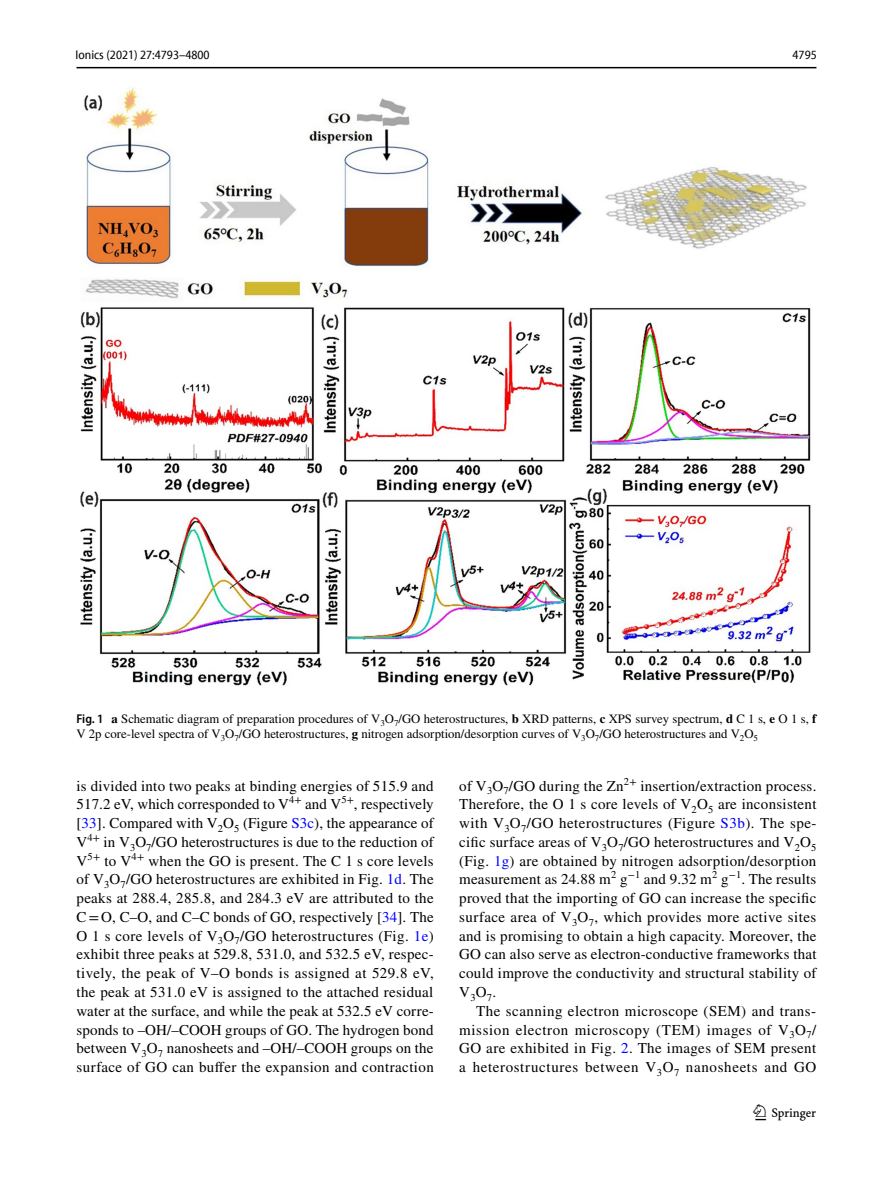
<style>
.page{position:relative;width:893px;height:1187px;background:#fff}
.page>*{position:absolute;margin:0;border:0;box-sizing:border-box;transform-origin:0 0}
.t1{font:22.5px "Springnew Regular 3";color:#000}
.t2{font:15px/18.8px "STIX";letter-spacing:.03em;color:#000;text-align:justify}
.t3{font:12.75px/15px "STIX";color:#000}
.t4{font:semi-condensed 12.75px "Myriad Pro Unic";color:#000}
.s1{font-family:"Myriad Pro";font-weight:600;font-stretch:semi-condensed}
.s2{font-weight:700}
.s3{color:#00f}
</style>
<div class="page">
<hr style="left:77px;top:67px;width:739px;height:1px;background:#000">
<img style="left:81px;top:87px;width:730px;height:599px">
<p class="t4" style="left:76px;top:50px;width:136px">Ionics (2021) 27:4793–4800</p>
<p class="t4" style="left:793px;top:50px;width:26px">4795</p>
<p class="t3" style="left:77px;top:711px;width:741px"><span class="s1">Fig. 1</span> <span class="s2">a</span> Schematic diagram of preparation procedures of V<sub>3</sub>O<sub>7</sub>/GO heterostructures, <span class="s2">b</span> XRD patterns, <span class="s2">c</span> XPS survey spectrum, <span class="s2">d</span> C 1 s, <span class="s2">e</span> O 1 s, <span class="s2">f<br></span>V 2p core-level spectra of V<sub>3</sub>O<sub>7</sub>/GO heterostructures, <span class="s2">g</span> nitrogen adsorption/desorption curves of V<sub>3</sub>O<sub>7</sub>/GO heterostructures and V<sub>2</sub>O<sub>5</sub></p>
<p class="t2" style="left:77px;top:777px;width:359px">is divided into two peaks at binding energies of 515.9 and 517.2 eV, which corresponded to V<sup>4+</sup> and V<sup>5+</sup>, respectively [<span class="s3">33</span>]. Compared with V<sub>2</sub>O<sub>5</sub> (Figure <span class="s3">S3c</span>), the appearance of V<sup>4+</sup> in V<sub>3</sub>O<sub>7</sub>/GO heterostructures is due to the reduction of V<sup>5+</sup> to V<sup>4+</sup> when the GO is present. The C 1 s core levels of V<sub>3</sub>O<sub>7</sub>/GO heterostructures are exhibited in Fig. <span class="s3">1d</span>. The peaks at 288.4, 285.8, and 284.3 eV are attributed to the C= O, C–O, and C–C bonds of GO, respectively [<span class="s3">34</span>]. The O 1 s core levels of V<sub>3</sub>O<sub>7</sub>/GO heterostructures (Fig. <span class="s3">1e</span>) exhibit three peaks at 529.8, 531.0, and 532.5 eV, respec&shy;tively, the peak of V–O bonds is assigned at 529.8 eV, the peak at 531.0 eV is assigned to the attached residual water at the surface, and while the peak at 532.5 eV corre&shy;sponds to –OH/–COOH groups of GO. The hydrogen bond between V<sub>3</sub>O<sub>7</sub> nanosheets and –OH/–COOH groups on the surface of GO can buffer the expansion and contraction</p>
<p class="t2" style="left:459px;top:777px;width:359px">of V<sub>3</sub>O<sub>7</sub>/GO during the Zn<sup>2+</sup> insertion/extraction process.<br>Therefore, the O 1 s core levels of V<sub>2</sub>O<sub>5</sub> are inconsistent with V<sub>3</sub>O<sub>7</sub>/GO heterostructures (Figure <span class="s3">S3b</span>). The spe&shy;cific surface areas of V<sub>3</sub>O<sub>7</sub>/GO heterostructures and V<sub>2</sub>O<sub>5 </sub>(Fig. <span class="s3">1g</span>) are obtained by nitrogen adsorption/desorption measurement as 24.88 m<sup>2</sup> g<sup>−1</sup> and 9.32 m<sup>2</sup> g<sup>−1</sup>. The results proved that the importing of GO can increase the specific surface area of V<sub>3</sub>O<sub>7</sub>, which provides more active sites and is promising to obtain a high capacity. Moreover, the GO can also serve as electron-conductive frameworks that could improve the conductivity and structural stability of V<sub>3</sub>O<sub>7</sub>.</p>
<p class="t2" style="left:459px;top:1002px;width:359px;text-indent:17px">The scanning electron microscope (SEM) and trans&shy;mission electron microscopy (TEM) images of V<sub>3</sub>O<sub>7</sub>/ GO are exhibited in Fig. <span class="s3">2</span>. The images of SEM present a heterostructures between V<sub>3</sub>O<sub>7</sub> nanosheets and GO</p>
<h1 class="t1" style="left:755px;top:1104px;width:62px">1 3</h1>
</div>
